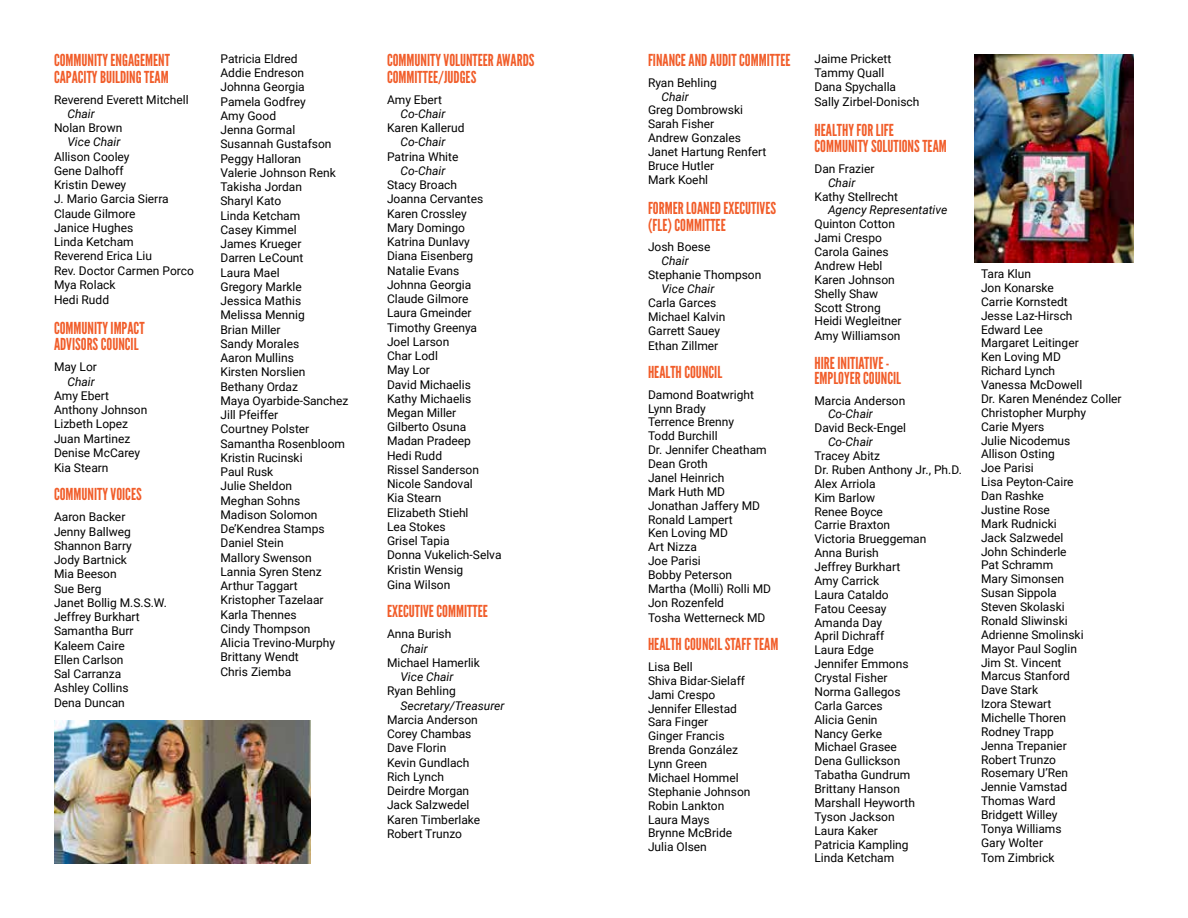
<style>
.page{position:relative;width:1188px;height:918px;background:#fff}
.page>*{position:absolute;margin:0;border:0;box-sizing:border-box;transform-origin:0 0}
.t1{font:16.5px/16.5px "League Gothic";color:#f15d2a}
.t2{font:12px/13.8px "Roboto";color:#000}
.t3{font:italic 12px "Roboto";color:#000}
</style>
<div class="page">
<img style="left:54px;top:720px;width:256px;height:144px">
<img style="left:975px;top:54px;width:159px;height:208px">
<h1 class="t1" style="left:54px;top:52px;width:118px">COMMUNITY ENGAGEMENT<br>CAPACITY BUILDING TEAM</h1>
<p class="t2" style="left:54px;top:92px;width:136px">Reverend Everett Mitchell</p>
<p class="t3" style="left:68px;top:105px;width:29px">Chair</p>
<p class="t2" style="left:54px;top:121px;width:70px">Nolan Brown</p>
<p class="t3" style="left:68px;top:134px;width:55px">Vice Chair</p>
<p class="t2" style="left:54px;top:149px;width:141px;line-height:14.2px">Allison Cooley<br>Gene Dalhoff<br>Kristin Dewey<br>J. Mario Garcia Sierra<br>Claude Gilmore<br>Janice Hughes<br>Linda Ketcham<br>Reverend Erica Liu<br>Rev. Doctor Carmen Porco<br>Mya Rolack<br>Hedi Rudd</p>
<h1 class="t1" style="left:54px;top:320px;width:92px">COMMUNITY IMPACT<br>ADVISORS COUNCIL</h1>
<p class="t2" style="left:54px;top:360px;width:44px">May Lor</p>
<p class="t3" style="left:68px;top:373px;width:29px">Chair</p>
<p class="t2" style="left:54px;top:388px;width:95px;line-height:14.4px">Amy Ebert<br>Anthony Johnson<br>Lizbeth Lopez<br>Juan Martinez<br>Denise McCarey<br>Kia Stearn</p>
<h1 class="t1" style="left:54px;top:486px;width:89px">COMMUNITY VOICES</h1>
<p class="t2" style="left:54px;top:510px;width:115px;line-height:14.2px">Aaron Backer<br>Jenny Ballweg<br>Shannon Barry<br>Jody Bartnick<br>Mia Beeson<br>Sue Berg<br>Janet Bollig M.S.S.W.<br>Jeffrey Burkhart<br>Samantha Burr<br>Kaleem Caire<br>Ellen Carlson<br>Sal Carranza<br>Ashley Collins<br>Dena Duncan</p>
<p class="t2" style="left:220px;top:51px;width:129px;line-height:14.2px">Patricia Eldred<br>Addie Endreson<br>Johnna Georgia<br>Pamela Godfrey<br>Amy Good<br>Jenna Gormal<br>Susannah Gustafson<br>Peggy Halloran<br>Valerie Johnson Renk<br>Takisha Jordan<br>Sharyl Kato<br>Linda Ketcham<br>Casey Kimmel<br>James Krueger<br>Darren LeCount<br>Laura Mael<br>Gregory Markle<br>Jessica Mathis<br>Melissa Mennig<br>Brian Miller<br>Sandy Morales<br>Aaron Mullins<br>Kirsten Norslien<br>Bethany Ordaz<br>Maya Oyarbide-Sanchez<br>Jill Pfeiffer<br>Courtney Polster<br>Samantha Rosenbloom<br>Kristin Rucinski<br>Paul Rusk<br>Julie Sheldon<br>Meghan Sohns<br>Madison Solomon<br>De’Kendrea Stamps<br>Daniel Stein<br>Mallory Swenson<br>Lannia Syren Stenz<br>Arthur Taggart<br>Kristopher Tazelaar<br>Karla Thennes<br>Cindy Thompson<br>Alicia Trevino-Murphy<br>Brittany Wendt<br>Chris Ziemba</p>
<h1 class="t1" style="left:387px;top:52px;width:149px">COMMUNITY VOLUNTEER AWARDS<br>COMMITTEE/JUDGES</h1>
<p class="t2" style="left:387px;top:92px;width:57px">Amy Ebert</p>
<p class="t3" style="left:400px;top:105px;width:46px">Co-Chair</p>
<p class="t2" style="left:387px;top:121px;width:79px">Karen Kallerud</p>
<p class="t3" style="left:400px;top:134px;width:46px">Co-Chair</p>
<p class="t2" style="left:387px;top:149px;width:73px">Patrina White</p>
<p class="t3" style="left:400px;top:162px;width:46px">Co-Chair</p>
<p class="t2" style="left:387px;top:177px;width:116px;line-height:14.2px">Stacy Broach<br>Joanna Cervantes<br>Karen Crossley<br>Mary Domingo<br>Katrina Dunlavy<br>Diana Eisenberg<br>Natalie Evans<br>Johnna Georgia<br>Claude Gilmore<br>Laura Gmeinder<br>Timothy Greenya<br>Joel Larson<br>Char Lodl<br>May Lor<br>David Michaelis<br>Kathy Michaelis<br>Megan Miller<br>Gilberto Osuna<br>Madan Pradeep<br>Hedi Rudd<br>Rissel Sanderson<br>Nicole Sandoval<br>Kia Stearn<br>Elizabeth Stiehl<br>Lea Stokes<br>Grisel Tapia<br>Donna Vukelich-Selva<br>Kristin Wensig<br>Gina Wilson</p>
<h1 class="t1" style="left:387px;top:603px;width:102px">EXECUTIVE COMMITTEE</h1>
<p class="t2" style="left:387px;top:627px;width:66px">Anna Burish</p>
<p class="t3" style="left:400px;top:640px;width:29px">Chair</p>
<p class="t2" style="left:387px;top:655px;width:94px">Michael Hamerlik</p>
<p class="t3" style="left:400px;top:668px;width:55px">Vice Chair</p>
<p class="t2" style="left:387px;top:684px;width:70px">Ryan Behling</p>
<p class="t3" style="left:400px;top:697px;width:105px">Secretary/Treasurer</p>
<p class="t2" style="left:387px;top:712px;width:95px;line-height:14.2px">Marcia Anderson<br>Corey Chambas<br>Dave Florin<br>Kevin Gundlach<br>Rich Lynch<br>Deirdre Morgan<br>Jack Salzwedel<br>Karen Timberlake<br>Robert Trunzo</p>
<h1 class="t1" style="left:648px;top:52px;width:144px">FINANCE AND AUDIT COMMITTEE</h1>
<p class="t2" style="left:648px;top:75px;width:70px">Ryan Behling</p>
<p class="t3" style="left:662px;top:88px;width:29px">Chair</p>
<p class="t2" style="left:648px;top:103px;width:120px">Greg Dombrowski<br>Sarah Fisher<br>Andrew Gonzales<br>Janet Hartung Renfert<br>Bruce Hutler<br>Mark Koehl</p>
<h1 class="t1" style="left:648px;top:200px;width:130px">FORMER LOANED EXECUTIVES (FLE) COMMITTEE</h1>
<p class="t2" style="left:648px;top:240px;width:64px">Josh Boese</p>
<p class="t3" style="left:662px;top:253px;width:29px">Chair</p>
<p class="t2" style="left:648px;top:268px;width:115px">Stephanie Thompson</p>
<p class="t3" style="left:662px;top:280px;width:55px">Vice Chair</p>
<p class="t2" style="left:648px;top:295px;width:79px">Carla Garces<br>Michael Kalvin<br>Garrett Sauey</p>
<p class="t2" style="left:648px;top:338px;width:72px">Ethan Zillmer</p>
<h1 class="t1" style="left:648px;top:364px;width:76px">HEALTH COUNCIL</h1>
<p class="t2" style="left:648px;top:387px;width:125px">Damond Boatwright<br>Lynn Brady<br>Terrence Brenny<br>Todd Burchill<br>Dr. Jennifer Cheatham<br>Dean Groth<br>Janel Heinrich<br>Mark Huth MD<br>Jonathan Jaffery MD<br>Ronald Lampert<br>Ken Loving MD<br>Art Nizza<br>Joe Parisi<br>Bobby Peterson<br>Martha (Molli) Rolli MD<br>Jon Rozenfeld</p>
<p class="t2" style="left:648px;top:610px;width:119px">Tosha Wetterneck MD</p>
<h1 class="t1" style="left:648px;top:636px;width:132px">HEALTH COUNCIL STAFF TEAM</h1>
<p class="t2" style="left:648px;top:659px;width:104px">Lisa Bell<br>Shiva Bidar-Sielaff<br>Jami Crespo<br>Jennifer Ellestad<br>Sara Finger<br>Ginger Francis<br>Brenda González<br>Lynn Green<br>Michael Hommel<br>Stephanie Johnson<br>Robin Lankton<br>Laura Mays<br>Brynne McBride<br>Julia Olsen</p>
<p class="t2" style="left:814px;top:51px;width:83px">Jaime Prickett<br>Tammy Quall<br>Dana Spychalla</p>
<p class="t2" style="left:814px;top:94px;width:106px">Sally Zirbel-Donisch</p>
<h1 class="t1" style="left:814px;top:122px;width:134px">HEALTHY FOR LIFE<br>COMMUNITY SOLUTIONS TEAM</h1>
<p class="t2" style="left:814px;top:161px;width:62px">Dan Frazier</p>
<p class="t3" style="left:828px;top:174px;width:29px">Chair</p>
<p class="t2" style="left:814px;top:189px;width:85px">Kathy Stellrecht</p>
<p class="t3" style="left:828px;top:202px;width:121px">Agency Representative</p>
<p class="t2" style="left:814px;top:217px;width:89px">Quinton Cotton<br>Jami Crespo<br>Carola Gaines<br>Andrew Hebl<br>Karen Johnson<br>Shelly Shaw<br>Scott Strong<br>Heidi Wegleitner</p>
<p class="t2" style="left:814px;top:329px;width:87px">Amy Williamson</p>
<h1 class="t1" style="left:814px;top:356px;width:88px;line-height:15px">HIRE INITIATIVE -<br>EMPLOYER COUNCIL</h1>
<p class="t2" style="left:814px;top:393px;width:92px">Marcia Anderson</p>
<p class="t3" style="left:828px;top:406px;width:46px">Co-Chair</p>
<p class="t2" style="left:814px;top:421px;width:93px">David Beck-Engel</p>
<p class="t3" style="left:828px;top:434px;width:46px">Co-Chair</p>
<p class="t2" style="left:814px;top:449px;width:149px">Tracey Abitz<br>Dr. Ruben Anthony Jr., Ph.D.<br>Alex Arriola<br>Kim Barlow<br>Renee Boyce<br>Carrie Braxton<br>Victoria Brueggeman<br>Anna Burish<br>Jeffrey Burkhart<br>Amy Carrick<br>Laura Cataldo<br>Fatou Ceesay<br>Amanda Day<br>April Dichraff<br>Laura Edge<br>Jennifer Emmons<br>Crystal Fisher<br>Norma Gallegos<br>Carla Garces<br>Alicia Genin<br>Nancy Gerke<br>Michael Grasee<br>Dena Gullickson<br>Tabatha Gundrum<br>Brittany Hanson<br>Marshall Heyworth<br>Tyson Jackson<br>Laura Kaker<br>Patricia Kampling<br>Linda Ketcham</p>
<p class="t2" style="left:981px;top:266px;width:142px">Tara Klun<br>Jon Konarske<br>Carrie Kornstedt<br>Jesse Laz-Hirsch<br>Edward Lee<br>Margaret Leitinger<br>Ken Loving MD<br>Richard Lynch<br>Vanessa McDowell<br>Dr. Karen Menéndez Coller<br>Christopher Murphy<br>Carie Myers<br>Julie Nicodemus<br>Allison Osting<br>Joe Parisi<br>Lisa Peyton-Caire<br>Dan Rashke<br>Justine Rose<br>Mark Rudnicki<br>Jack Salzwedel<br>John Schinderle<br>Pat Schramm<br>Mary Simonsen<br>Susan Sippola<br>Steven Skolaski<br>Ronald Sliwinski<br>Adrienne Smolinski<br>Mayor Paul Soglin<br>Jim St. Vincent<br>Marcus Stanford<br>Dave Stark<br>Izora Stewart<br>Michelle Thoren<br>Rodney Trapp<br>Jenna Trepanier<br>Robert Trunzo<br>Rosemary U’Ren<br>Jennie Vamstad<br>Thomas Ward<br>Bridgett Willey<br>Tonya Williams<br>Gary Wolter</p>
<p class="t2" style="left:981px;top:850px;width:75px">Tom Zimbrick</p>
</div>
